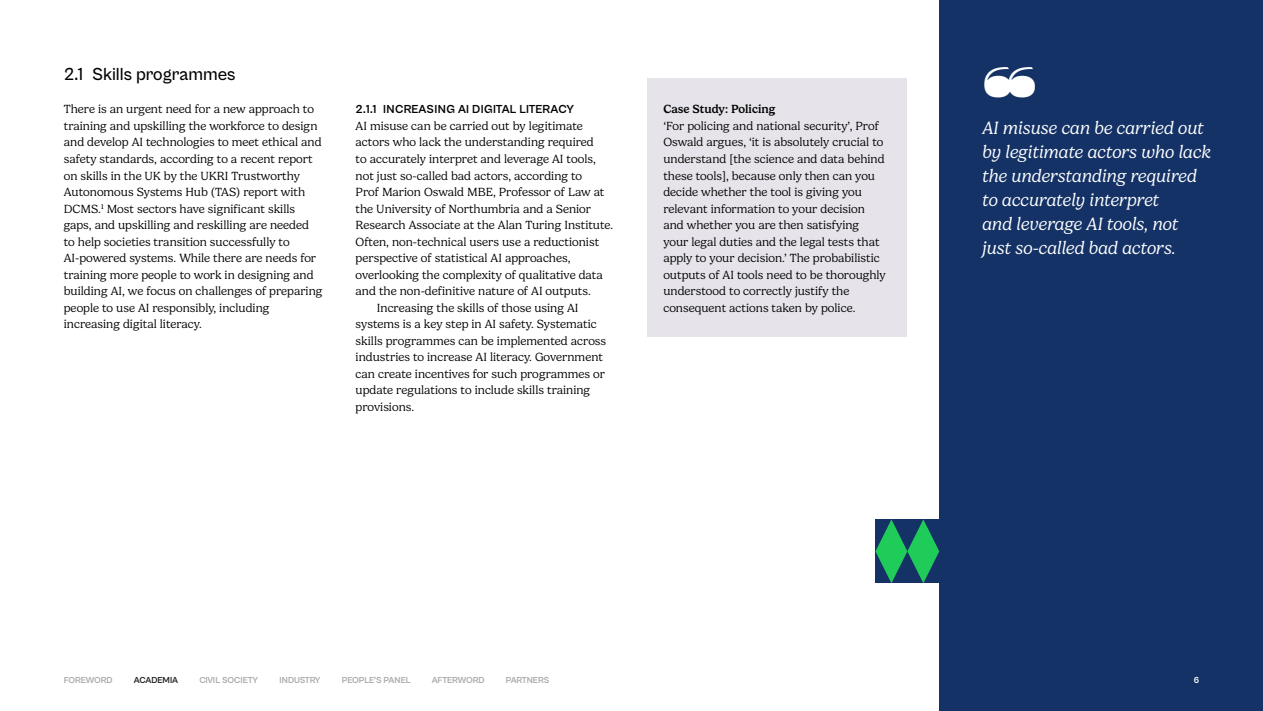
<style>
.page{position:relative;width:1263px;height:711px;background:#fff}
.page>*{position:absolute;margin:0;border:0;box-sizing:border-box;transform-origin:0 0}
._66{font:300 45px "Work Sans";color:#fff}
.Pull_quote_text{font:italic 300 18px/24px "Gelica";color:#fff}
.Heading_2{font:700 18px "Cabinet Grotesk Variable";color:#000}
.Basic_Indent{font:300 12px/16.5px "Gelica";color:#000}
.Heading_3{font:700 12px "Cabinet Grotesk";letter-spacing:.01em;color:#000}
.t1{font:700 9px "Cabinet Grotesk";letter-spacing:-.015em;color:#a8a9ad}
.t2{font:700 9px "Cabinet Grotesk";letter-spacing:-.025em;color:#231f20}
.Bread_crumbs{font:700 9px "Cabinet Grotesk";color:#fff}
.s1{font-weight:500}
</style>
<div class="page">
<div style="left:647px;top:79px;width:260px;height:258px;background:#e6e4ea"></div>
<div style="left:939px;top:0;width:324px;height:710px;background:#143266"></div>
<svg style="left:875px;top:519px;width:64px;height:64px;background:#197e5f"></svg>
<p class="Heading_2" style="left:64px;top:65px;width:173px">2.1 Skills programmes</p>
<p class="Basic_Indent" style="left:64px;top:101px;width:260px">There is an urgent need for a new approach to training and upskilling the workforce to design and develop AI technologies to meet ethical and safety standards, according to a recent report on skills in the UK by the UKRI Trustworthy Autonomous Systems Hub (TAS) report with DCMS.<sup>1</sup> Most sectors have significant skills gaps, and upskilling and reskilling are needed to help societies transition successfully to AI-powered systems. While there are needs for training more people to work in designing and building AI, we focus on challenges of preparing people to use AI responsibly, including increasing digital literacy.</p>
<p class="Heading_3" style="left:356px;top:103px;width:220px">2.1.1 INCREASING AI DIGITAL LITERACY</p>
<p class="Basic_Indent" style="left:356px;top:118px;width:259px">AI misuse can be carried out by legitimate actors who lack the understanding required<br>to accurately interpret and leverage AI tools, not just so-called bad actors, according to<br>Prof Marion Oswald MBE, Professor of Law at the University of Northumbria and a Senior Research Associate at the Alan Turing Institute.<br>Often, non-technical users use a reductionist perspective of statistical AI approaches, overlooking the complexity of qualitative data and the non-definitive nature of AI outputs.</p>
<p class="Basic_Indent" style="left:356px;top:299px;width:252px;text-indent:21px">Increasing the skills of those using AI systems is a key step in AI safety. Systematic skills programmes can be implemented across industries to increase AI literacy. Government can create incentives for such programmes or update regulations to include skills training provisions.</p>
<p class="Basic_Indent" style="left:663px;top:101px;width:224px"><span class="s1">Case Study: Policing<br></span>‘For policing and national security’, Prof Oswald argues, ‘it is absolutely crucial to understand [the science and data behind these tools], because only then can you decide whether the tool is giving you relevant information to your decision and whether you are then satisfying your legal duties and the legal tests that apply to your decision.’ The probabilistic outputs of AI tools need to be thoroughly understood to correctly justify the consequent actions taken by police.</p>
<p class="_66" style="left:982px;top:49px;width:57px">❝</p>
<p class="Pull_quote_text" style="left:982px;top:116px;width:230px">AI misuse can be carried out by legitimate actors who lack the understanding required to accurately interpret<br>and leverage AI tools, not just so-called bad actors.</p>
<p class="t1" style="left:64px;top:674px;width:50px">FOREWORD</p>
<p class="t2" style="left:134px;top:674px;width:46px">ACADEMIA</p>
<p class="t1" style="left:199px;top:674px;width:60px">CIVIL SOCIETY</p>
<p class="t1" style="left:279px;top:674px;width:43px">INDUSTRY</p>
<p class="t1" style="left:342px;top:674px;width:70px">PEOPLE’S PANEL</p>
<p class="t1" style="left:432px;top:674px;width:54px">AFTERWORD</p>
<p class="t1" style="left:506px;top:674px;width:45px">PARTNERS</p>
<p class="Bread_crumbs" style="left:1194px;top:674px;width:7px">6</p>
</div>
